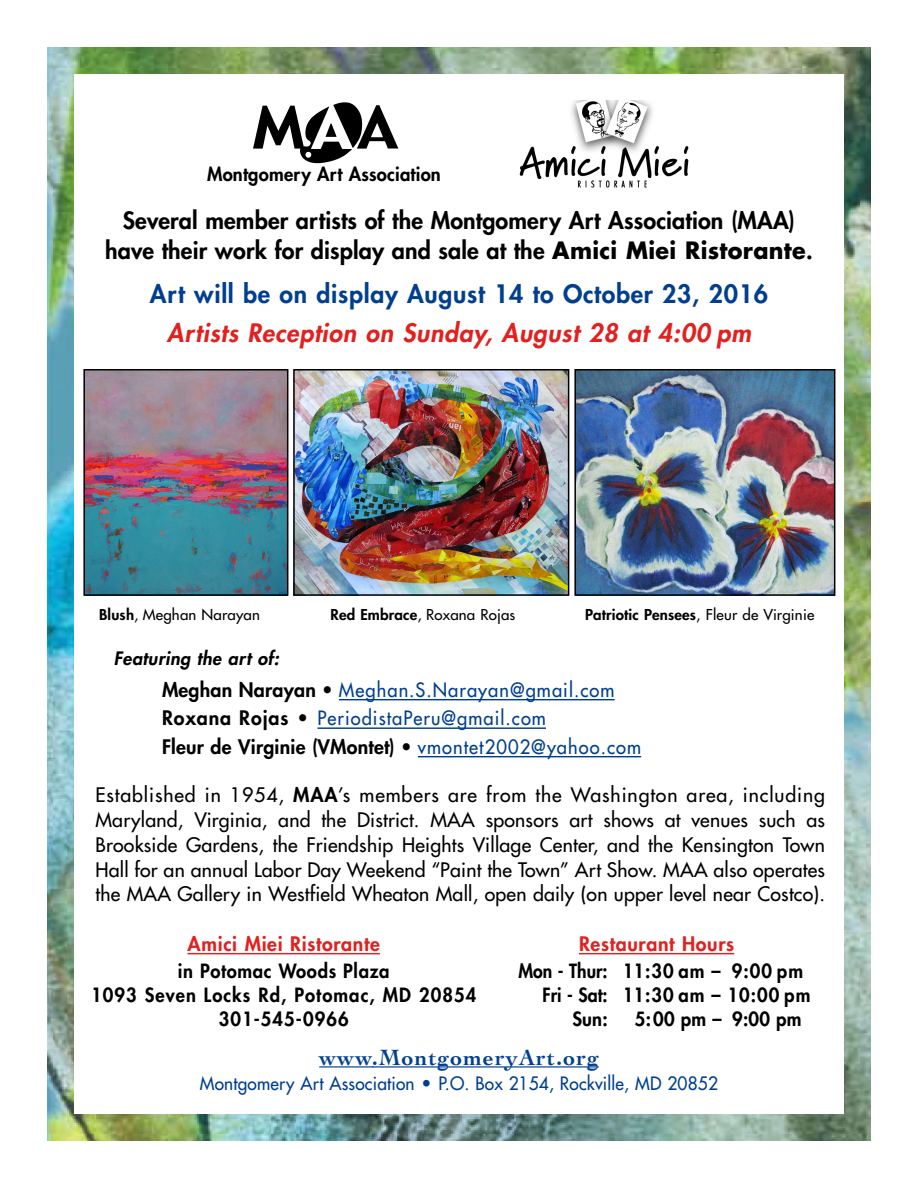
<style>
.page{position:relative;width:918px;height:1188px;background:#fff}
.page>*{position:absolute;margin:0;border:0;box-sizing:border-box;transform-origin:0 0}
.t1{font:800 24.75px "Futura";letter-spacing:.03em;color:#003f8f}
.t2{font:italic 800 24.75px "Futura";color:#e2201f}
.t3{font:800 23.25px/30px "Futura";letter-spacing:.005em;color:#000;text-align:center}
.t4{font:700 23.25px "Cochin";letter-spacing:.05em;color:#003f8f}
.t5{font:19.5px/24.8px "Futura";letter-spacing:.01em;color:#000;text-align:justify}
.t6{font:800 19.5px "Futura";letter-spacing:.01em;color:#000}
.t7{font:800 19.5px "Futura";letter-spacing:.035em;color:#e2201f}
.t8{font:19.35px/28.5px "Futura";letter-spacing:.06em;color:#003f8f;scale:.95 1}
.t9{font:800 19.2px/24px "Futura";letter-spacing:.06em;color:#000;text-align:center;scale:.96 1}
.t10{font:800 19.2px "Futura";color:#000;scale:.92 1}
.t11{font:800 19.2px "Futura";letter-spacing:.03em;color:#000;scale:.92 1}
.t12{font:800 18.75px "Futura";letter-spacing:.01em;color:#000}
.t13{font:18px "Futura";letter-spacing:.01em;color:#003f8f;scale:.96 1}
.t14{font:italic 800 18px "Futura";color:#000}
.t15{font:14.7px "Futura";letter-spacing:.01em;color:#000}
.t16{font:800 14.7px "Futura";letter-spacing:.01em;color:#000}
.s1{font-weight:700}
.s2{font-weight:800}
.s3{font-weight:400}
.s4{font-weight:800;font-size:19.5px;color:#000}
.s5{color:#000}
.s6{font-weight:400;font-size:19.35px}
.s7{font-weight:400;font-size:19.35px;color:#003f8f}
</style>
<div class="page">
<img style="left:47px;top:47px;width:824px;height:1094px">
<div style="left:74px;top:74px;width:770px;height:1040px;background:#fff"></div>
<hr style="left:319px;top:1066px;width:54px;height:2px;background:#003f8f">
<hr style="left:372px;top:1066px;width:134px;height:2px;background:#003f8f">
<svg style="left:506px;top:1066px;width:13px;height:2px"></svg>
<hr style="left:519px;top:1066px;width:28px;height:2px;background:#003f8f">
<hr style="left:547px;top:1066px;width:40px;height:2px;background:#003f8f">
<svg style="left:587px;top:1066px;width:12px;height:2px"></svg>
<hr style="left:579px;top:953px;width:155px;height:1px;background:#e2201f">
<hr style="left:188px;top:953px;width:192px;height:1px;background:#e2201f">
<hr style="left:339px;top:699px;width:276px;height:1px;background:#003f8f">
<hr style="left:317px;top:727px;width:114px;height:2px;background:#003f8f">
<hr style="left:431px;top:727px;width:115px;height:2px;background:#003f8f">
<hr style="left:418px;top:756px;width:223px;height:1px;background:#003f8f">
<img style="left:86px;top:372px;width:199px;height:221px">
<div style="left:83px;top:369px;width:205px;height:227px;border:2px solid #000"></div>
<img style="left:577px;top:372px;width:255px;height:221px">
<div style="left:574px;top:369px;width:261px;height:227px;border:2px solid #000"></div>
<img style="left:296px;top:372px;width:270px;height:221px">
<div style="left:293px;top:369px;width:276px;height:227px;border:2px solid #000"></div>
<img style="left:253px;top:102px;width:146px;height:62px">
<img style="left:520px;top:101px;width:169px;height:86px">
<p class="t12" style="left:207px;top:165px;width:235px">Montgomery Art Association</p>
<p class="t3" style="left:105px;top:208px;width:709px">Several member artists of the Montgomery Art Association (MAA) have their work for display and sale at the <span class="s1">Amici Miei Ristorante</span>.</p>
<p class="t1" style="left:150px;top:282px;width:620px">Art will be on display August 14 to October 23, 2016</p>
<p class="t2" style="left:167px;top:321px;width:590px">Artists Reception on Sunday, August 28 at 4:00 pm</p>
<p class="t15" style="left:99px;top:607px;width:162px"><span class="s2">Blush</span>, Meghan Narayan</p>
<p class="t15" style="left:331px;top:607px;width:186px"><span class="s2">Red Embrace</span>, Roxana Rojas</p>
<p class="t16" style="left:585px;top:608px;width:231px">Patriotic Pensees<span class="s3">, Fleur de Virginie</span></p>
<p class="t14" style="left:114px;top:650px;width:170px">Featuring the art of:</p>
<p class="t8" style="left:162px;top:677px;width:478px"><span class="s4">Meghan Narayan</span> <span class="s5">•</span> Meghan.S.Narayan@gmail.com<br><span class="s4">Roxana Rojas</span> <span class="s5">•</span> PeriodistaPeru@gmail.com</p>
<p class="t6" style="left:162px;top:737px;width:481px">Fleur de Virginie (VMontet) <span class="s6">•</span> <span class="s7">vmontet2002@yahoo.com</span></p>
<p class="t5" style="left:95px;top:784px;width:731px">Established in 1954, <span class="s2">MAA</span>’s members are from the Washington area, including Maryland, Virginia, and the District. MAA sponsors art shows at venues such as Brookside Gardens, the Friendship Heights Village Center, and the Kensington Town Hall for an annual Labor Day Weekend “Paint the Town” Art Show. MAA also operates the MAA Gallery in Westfield Wheaton Mall, open daily (on upper level near Costco).</p>
<p class="t7" style="left:188px;top:934px;width:194px">Amici Miei Ristorante</p>
<p class="t9" style="left:91px;top:960px;width:403px">in Potomac Woods Plaza<br>1093 Seven Locks Rd, Potomac, MD 20854<br>301-545-0966</p>
<p class="t7" style="left:579px;top:934px;width:157px">Restaurant Hours</p>
<p class="t10" style="left:518px;top:961px;width:311px">Mon - Thur: 11:30 am – 9:00 pm</p>
<p class="t11" style="left:543px;top:985px;width:293px">Fri - Sat: 11:30 am – 10:00 pm</p>
<p class="t9" style="left:572px;top:1008px;width:38px">Sun:</p>
<p class="t9" style="left:635px;top:1008px;width:175px">5:00 pm – 9:00 pm</p>
<p class="t4" style="left:319px;top:1048px;width:281px">www.MontgomeryArt.org</p>
<p class="t13" style="left:200px;top:1074px;width:541px">Montgomery Art Association • P.O. Box 2154, Rockville, MD 20852</p>
</div>
